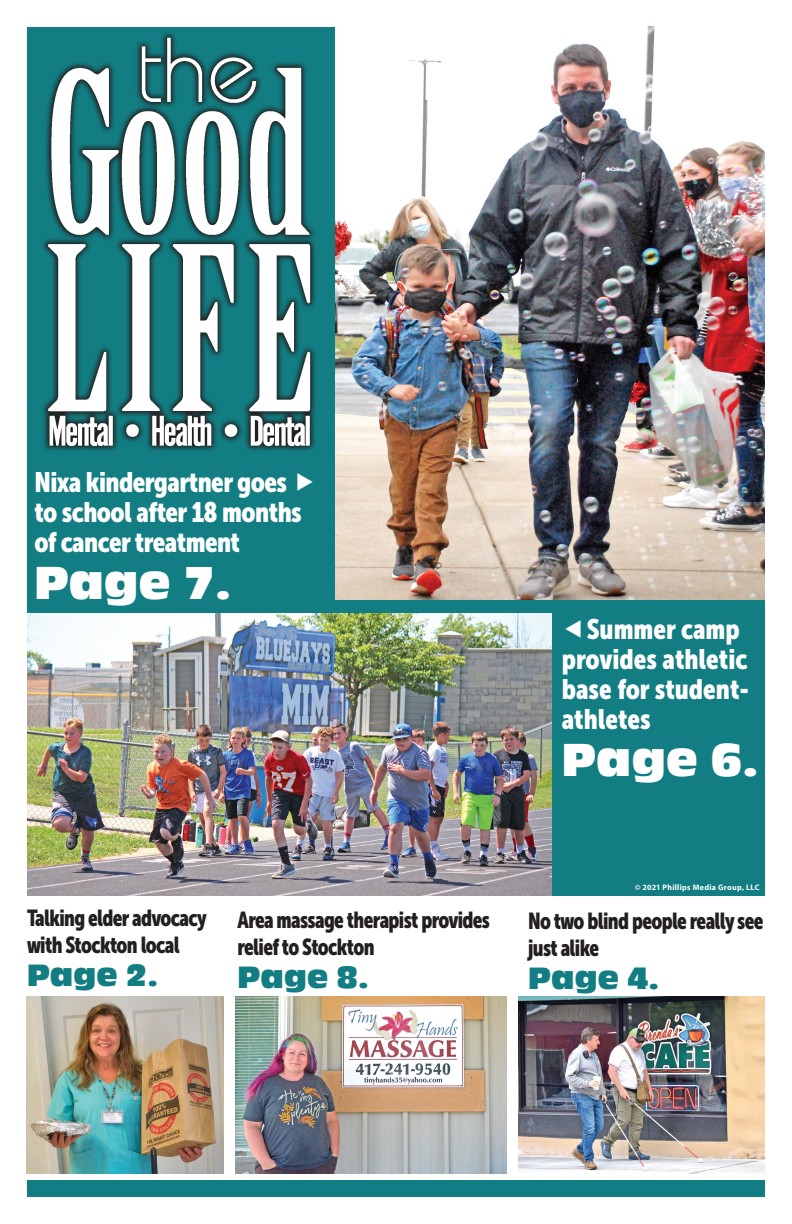
<style>
.page{position:relative;width:792px;height:1224px;background:#fff}
.page>*{position:absolute;margin:0;border:0;box-sizing:border-box;transform-origin:0 0}
.t1{font:48px "Antique Oli Com";letter-spacing:.01em;color:#fff}
.t2{font:32px "Antique Oli Com";letter-spacing:.01em;color:#127d82}
.t3{font:28px/30px "Museo Sans Cond 900";letter-spacing:-.02em;color:#fff}
.t4{font:28px/30px "Museo Sans Cond 900";color:#fff}
.t5{font:23px/27px "Museo Sans Cond 900";letter-spacing:-.03em;color:#231f20;scale:.94 1}
.t6{font:700 8px "Myriad";letter-spacing:.035em;color:#fff}
</style>
<div class="page">
<div style="left:27px;top:27px;width:738px;height:869px;background:#127d82"></div>
<img style="left:45px;top:33px;width:270px;height:418px">
<img style="left:519px;top:997px;width:246px;height:177px">
<img style="left:236px;top:997px;width:270px;height:177px">
<img style="left:27px;top:997px;width:196px;height:177px">
<img style="left:28px;top:614px;width:524px;height:282px">
<img style="left:336px;top:27px;width:429px;height:573px">
<div style="left:27px;top:1181px;width:738px;height:16px;background:#127d82"></div>
<p class="t3" style="left:34px;top:467px;width:269px">Nixa kindergartner goes to school after 18 months of cancer treatment</p>
<h1 class="t1" style="left:34px;top:556px;width:198px">Page 7.</h1>
<p class="t4" style="left:562px;top:614px;width:189px;text-indent:25px">Summer camp provides athletic base for student&shy;athletes</p>
<h1 class="t1" style="left:562px;top:733px;width:198px">Page 6.</h1>
<p class="t5" style="left:27px;top:905px;width:193px">Talking elder advocacy with Stockton local</p>
<h2 class="t2" style="left:27px;top:958px;width:133px">Page 2.</h2>
<p class="t5" style="left:238px;top:907px;width:270px">Area massage therapist provides relief to Stockton</p>
<h2 class="t2" style="left:238px;top:960px;width:133px">Page 8.</h2>
<p class="t6" style="left:635px;top:883px;width:126px">© 2021 Phillips Media Group, LLC</p>
<p class="t5" style="left:528px;top:908px;width:252px">No two blind people really see just alike</p>
<h2 class="t2" style="left:528px;top:961px;width:133px">Page 4.</h2>
</div>
